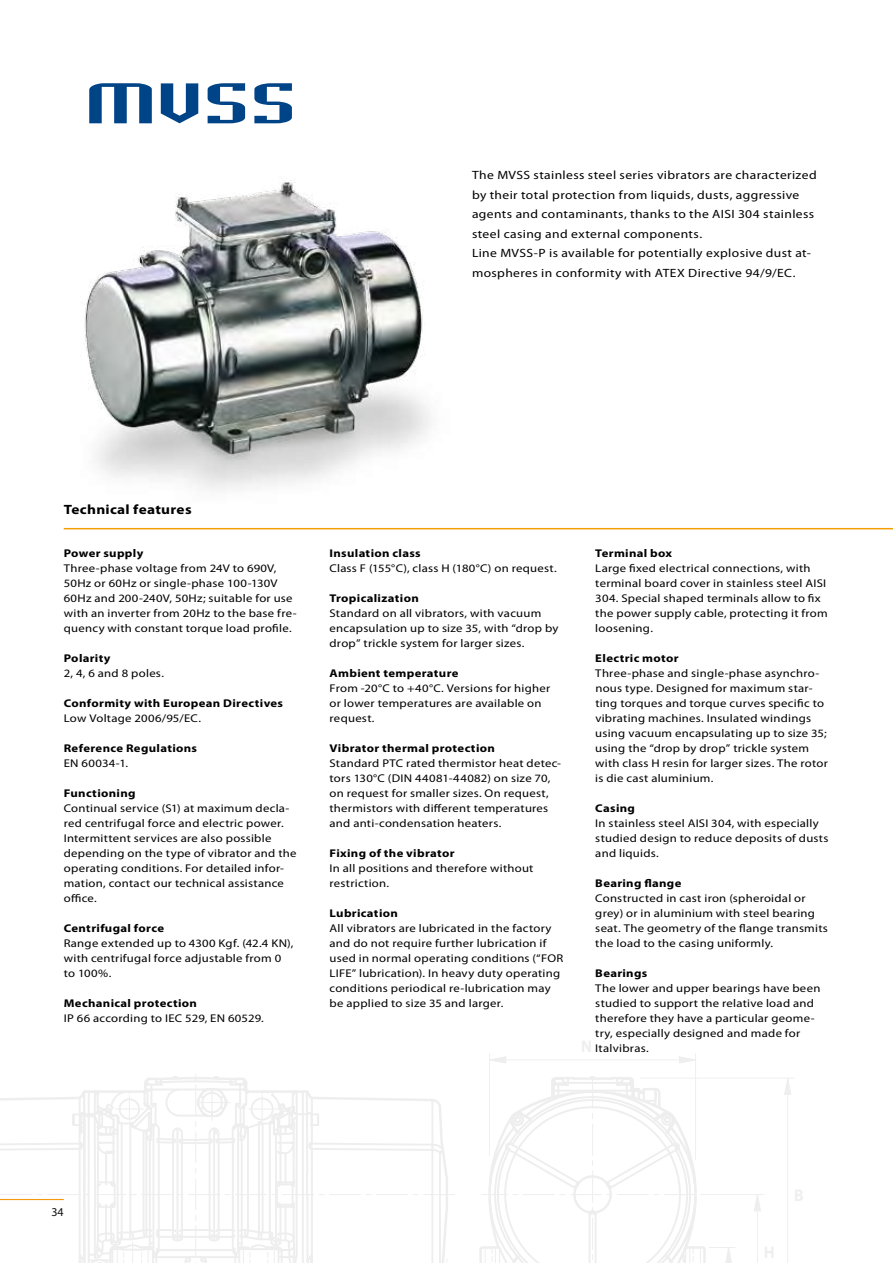
<style>
.page{position:relative;width:893px;height:1263px;background:#fff}
.page>*{position:absolute;margin:0;border:0;box-sizing:border-box;transform-origin:0 0}
.t1{font:150px "Badloc ICG Compression";color:#048}
.t2{font:700 13.5px "Myriad Pro";letter-spacing:.02em;color:#000;scale:1.13 1}
.t3{font:12px/19.5px "Myriad Pro";letter-spacing:.025em;color:#000;scale:1.13 1}
.t4{font:12px "Myriad Pro";letter-spacing:.025em;color:#000}
.t5{font:11.25px/15px "Myriad Pro";letter-spacing:.02em;color:#000;scale:1.13 1}
.t6{font:700 11.25px "Myriad Pro";letter-spacing:.025em;color:#000;scale:1.13 1}
</style>
<div class="page">
<svg style="left:0;top:1074px;width:455px;height:189px"></svg>
<svg style="left:479px;top:1076px;width:256px;height:187px"></svg>
<hr style="left:757px;top:1194px;width:1px;height:69px;background:#000">
<hr style="left:700px;top:1194px;width:64px;height:1px;background:#000">
<svg style="left:753px;top:1194px;width:9px;height:18px"></svg>
<hr style="left:787px;top:1078px;width:1px;height:185px;background:#000">
<hr style="left:640px;top:1078px;width:154px;height:1px;background:#000">
<svg style="left:784px;top:1078px;width:8px;height:17px"></svg>
<hr style="left:490px;top:1059px;width:206px;height:1px;background:#000">
<hr style="left:489px;top:1053px;width:1px;height:102px;background:#000">
<hr style="left:695px;top:1053px;width:1px;height:107px;background:#000">
<svg style="left:489px;top:1056px;width:18px;height:8px"></svg>
<svg style="left:678px;top:1056px;width:18px;height:8px"></svg>
<img style="left:84px;top:180px;width:347px;height:310px">
<hr style="left:64px;top:528px;width:829px;height:1px;background:#f59e00">
<h1 class="t1" style="left:85px;top:11px;width:213px">MVSS</h1>
<p class="t3" style="left:472px;top:166px;width:307px">The MVSS stainless steel series vibrators are characterized by their total protection from liquids, dusts, aggressive agents and contaminants, thanks to the AISI 304 stainless steel casing and external components.<br>Line MVSS-P is available for potentially explosive dust at&shy;mospheres in conformity with ATEX Directive 94/9/EC.</p>
<p class="t2" style="left:64px;top:502px;width:115px">Technical features</p>
<p class="t6" style="left:64px;top:546px;width:72px">Power supply</p>
<p class="t5" style="left:64px;top:560px;width:208px">Three-phase voltage from 24V to 690V, 50Hz or 60Hz or single-phase 100-130V 60Hz and 200-240V, 50Hz; suitable for use with an inverter from 20Hz to the base fre&shy;quency with constant torque load profile.</p>
<p class="t6" style="left:64px;top:651px;width:43px">Polarity</p>
<p class="t5" style="left:64px;top:665px;width:90px">2, 4, 6 and 8 poles.</p>
<p class="t6" style="left:64px;top:696px;width:196px">Conformity with European Directives</p>
<p class="t5" style="left:64px;top:710px;width:123px">Low Voltage 2006/95/EC.</p>
<p class="t6" style="left:64px;top:741px;width:120px">Reference Regulations</p>
<p class="t5" style="left:64px;top:755px;width:59px">EN 60034-1.</p>
<p class="t6" style="left:64px;top:786px;width:65px">Functioning</p>
<p class="t5" style="left:64px;top:800px;width:207px">Continual service (S1) at maximum decla&shy;red centrifugal force and electric power.<br>Intermittent services are also possible depending on the type of vibrator and the operating conditions. For detailed infor&shy;mation, contact our technical assistance office.</p>
<p class="t6" style="left:64px;top:921px;width:90px">Centrifugal force</p>
<p class="t5" style="left:64px;top:935px;width:205px">Range extended up to 4300 Kgf. (42.4 KN), with centrifugal force adjustable from 0 to 100%.</p>
<p class="t6" style="left:64px;top:996px;width:119px">Mechanical protection</p>
<p class="t5" style="left:64px;top:1010px;width:178px">IP 66 according to IEC 529, EN 60529.</p>
<p class="t6" style="left:330px;top:546px;width:82px">Insulation class</p>
<p class="t5" style="left:330px;top:560px;width:203px">Class F (155°C), class H (180°C) on request.</p>
<p class="t6" style="left:330px;top:591px;width:80px">Tropicalization</p>
<p class="t5" style="left:330px;top:605px;width:204px">Standard on all vibrators, with vacuum encapsulation up to size 35, with “drop by drop” trickle system for larger sizes.</p>
<p class="t6" style="left:330px;top:666px;width:116px">Ambient temperature</p>
<p class="t5" style="left:330px;top:680px;width:197px">From -20°C to +40°C. Versions for higher or lower temperatures are available on request.</p>
<p class="t6" style="left:330px;top:741px;width:148px">Vibrator thermal protection</p>
<p class="t5" style="left:330px;top:755px;width:206px">Standard PTC rated thermistor heat detec&shy;tors 130°C (DIN 44081-44082) on size 70, on request for smaller sizes. On request, thermistors with different temperatures and anti-condensation heaters.</p>
<p class="t6" style="left:330px;top:846px;width:112px">Fixing of the vibrator</p>
<p class="t5" style="left:330px;top:860px;width:182px">In all positions and therefore without restriction.</p>
<p class="t6" style="left:330px;top:906px;width:62px">Lubrication</p>
<p class="t5" style="left:330px;top:920px;width:208px">All vibrators are lubricated in the factory and do not require further lubrication if used in normal operating conditions (“FOR LIFE” lubrication). In heavy duty operating conditions periodical re-lubrication may be applied to size 35 and larger.</p>
<p class="t6" style="left:595px;top:546px;width:70px">Terminal box</p>
<p class="t5" style="left:595px;top:560px;width:207px">Large fixed electrical connections, with terminal board cover in stainless steel AISI 304. Special shaped terminals allow to fix the power supply cable, protecting it from loosening.</p>
<p class="t6" style="left:595px;top:651px;width:75px">Electric motor</p>
<p class="t5" style="left:595px;top:665px;width:207px">Three-phase and single-phase asynchro&shy;nous type. Designed for maximum star&shy;ting torques and torque curves specific to vibrating machines. Insulated windings using vacuum encapsulating up to size 35; using the “drop by drop” trickle system with class H resin for larger sizes. The rotor is die cast aluminium.</p>
<p class="t6" style="left:595px;top:801px;width:37px">Casing</p>
<p class="t5" style="left:595px;top:815px;width:208px">In stainless steel AISI 304, with especially studied design to reduce deposits of dusts and liquids.</p>
<p class="t6" style="left:595px;top:876px;width:78px">Bearing flange</p>
<p class="t5" style="left:595px;top:890px;width:207px">Constructed in cast iron (spheroidal or grey) or in aluminium with steel bearing seat. The geometry of the flange transmits the load to the casing uniformly.</p>
<p class="t6" style="left:595px;top:966px;width:48px">Bearings</p>
<p class="t5" style="left:595px;top:980px;width:201px">The lower and upper bearings have been studied to support the relative load and therefore they have a particular geome&shy;try, especially designed and made for Italvibras.</p>
<p class="t4" style="left:51px;top:1205px;width:14px">34</p>
</div>
